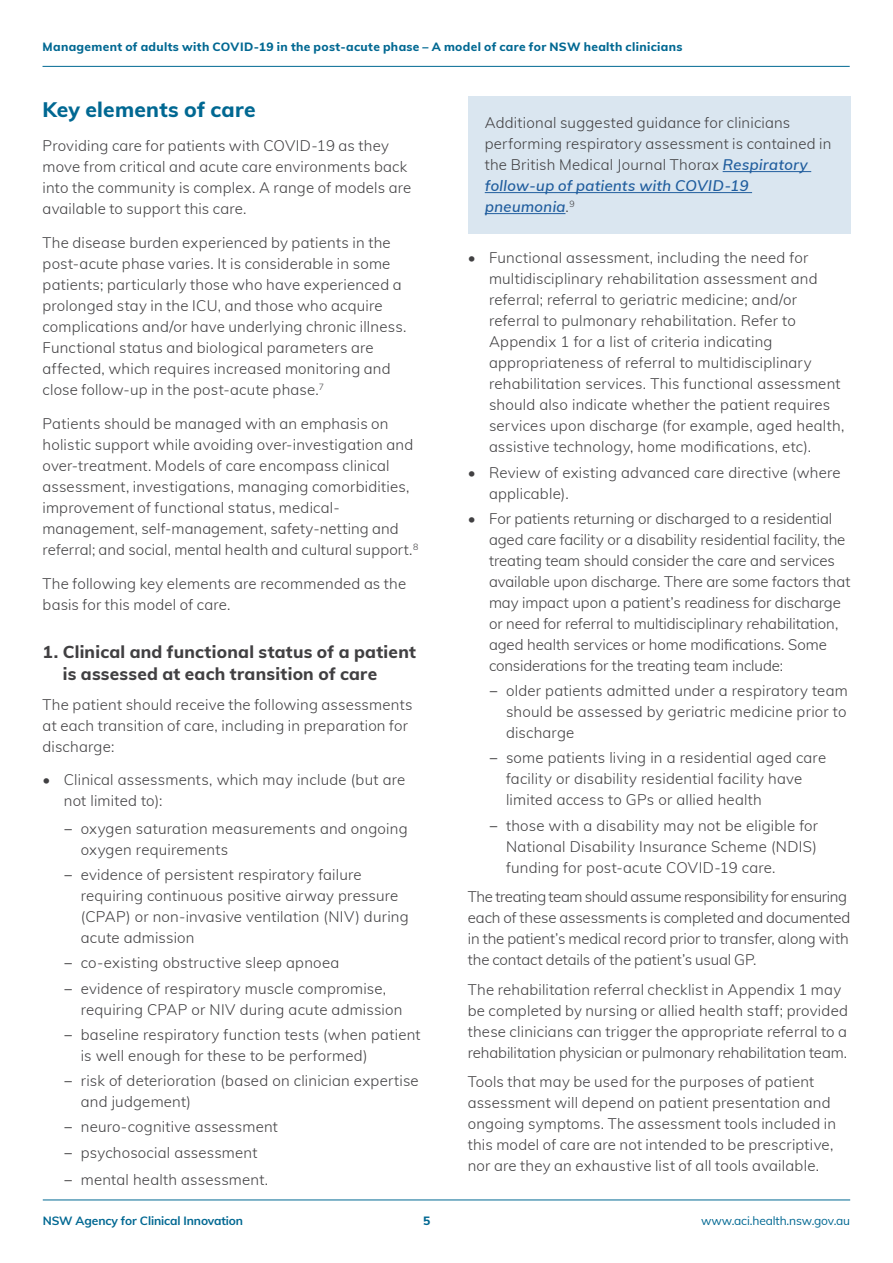
<style>
.page{position:relative;width:893px;height:1263px;background:#fff}
.page>*{position:absolute;margin:0;border:0;box-sizing:border-box;transform-origin:0 0}
.t1{font:800 21px "Muli";letter-spacing:.01em;color:#006892}
.t2{font:800 17.25px/22.5px "Muli";letter-spacing:.015em;color:#414042}
.t3{font:300 15px/21px "Muli";letter-spacing:.01em;color:#414042}
.t4{font:300 15px/21px "Muli";letter-spacing:-.01em;color:#414042}
.t5{font:800 12px "Muli";letter-spacing:.03em;color:#006892}
.t6{font:700 12px "Muli";letter-spacing:-.01em;color:#006892}
.t7{font:12px "Muli";letter-spacing:-.01em;color:#006892}
.s1{font-weight:400}
.s2{font-weight:600;font-style:italic;color:#215e9e}
</style>
<div class="page">
<hr style="left:43px;top:66px;width:807px;height:1px;background:#006892">
<hr style="left:43px;top:1199px;width:807px;height:1px;background:#006892">
<div style="left:468px;top:96px;width:382px;height:138px;background:#dae6f0"></div>
<hr style="left:723px;top:171px;width:88px;height:1px;background:#215e9e">
<hr style="left:485px;top:192px;width:267px;height:1px;background:#215e9e">
<hr style="left:485px;top:213px;width:80px;height:1px;background:#215e9e">
<p class="t5" style="left:43px;top:38px;width:641px">Management of adults with COVID-19 in the post-acute phase – A model of care for NSW health clinicians</p>
<h1 class="t1" style="left:43px;top:95px;width:215px">Key elements of care</h1>
<p class="t3" style="left:43px;top:135px;width:370px">Providing care for patients with COVID-19 as they move from critical and acute care environments back into the community is complex. A range of models are available to support this care.</p>
<p class="t3" style="left:43px;top:231px;width:366px">The disease burden experienced by patients in the post-acute phase varies. It is considerable in some patients; particularly those who have experienced a prolonged stay in the ICU, and those who acquire complications and/or have underlying chronic illness.<br>Functional status and biological parameters are affected, which requires increased monitoring and close follow-up in the post-acute phase.<sup>7</sup></p>
<p class="t3" style="left:43px;top:412px;width:377px">Patients should be managed with an emphasis on holistic support while avoiding over-investigation and over-treatment. Models of care encompass clinical assessment, investigations, managing comorbidities, improvement of functional status, medical&shy;management, self-management, safety-netting and referral; and social, mental health and cultural support.<sup>8</sup></p>
<p class="t3" style="left:43px;top:572px;width:365px">The following key elements are recommended as the basis for this model of care.</p>
<p class="t2" style="left:63px;top:639px;width:355px;text-indent:-20px">1. Clinical and functional status of a patient is assessed at each transition of care</p>
<p class="t3" style="left:43px;top:693px;width:372px">The patient should receive the following assessments at each transition of care, including in preparation for discharge:</p>
<p class="t3" style="left:64px;top:769px;width:343px;text-indent:-21px">• Clinical assessments, which may include (but are not limited to):</p>
<p class="t3" style="left:81px;top:817px;width:328px;text-indent:-17px"><span class="s1">−</span> oxygen saturation measurements and ongoing oxygen requirements</p>
<p class="t3" style="left:81px;top:863px;width:329px;text-indent:-17px"><span class="s1">−</span> evidence of persistent respiratory failure requiring continuous positive airway pressure (CPAP) or non-invasive ventilation (NIV) during acute admission</p>
<p class="t3" style="left:64px;top:949px;width:324px;line-height:25.2px"><span class="s1">−</span> co-existing obstructive sleep apnoea<br><span class="s1">−</span> evidence of respiratory muscle compromise,</p>
<p class="t3" style="left:64px;top:996px;width:358px;line-height:25.2px;text-align:center">requiring CPAP or NIV during acute admission<br><span class="s1">−</span> baseline respiratory function tests (when patient</p>
<p class="t3" style="left:64px;top:1042px;width:356px;line-height:25.2px;text-indent:17px">is well enough for these to be performed)<br><span class="s1">−</span> risk of deterioration (based on clinician expertise</p>
<p class="t3" style="left:64px;top:1088px;width:216px;line-height:25.2px;text-indent:17px">and judgement)<br><span class="s1">−</span> neuro-cognitive assessment <span class="s1">−</span> psychosocial assessment</p>
<p class="t3" style="left:64px;top:1168px;width:206px"><span class="s1">−</span> mental health assessment.</p>
<p class="t3" style="left:485px;top:112px;width:348px">Additional suggested guidance for clinicians performing respiratory assessment is contained in the British Medical Journal Thorax <span class="s2">Respiratory follow-up of patients with COVID-19 pneumonia</span>.<sup>9</sup></p>
<p class="t3" style="left:489px;top:247px;width:357px;text-indent:-21px">• Functional assessment, including the need for multidisciplinary rehabilitation assessment and referral; referral to geriatric medicine; and/or referral to pulmonary rehabilitation. Refer to Appendix 1 for a list of criteria indicating appropriateness of referral to multidisciplinary rehabilitation services. This functional assessment should also indicate whether the patient requires services upon discharge (for example, aged health, assistive technology, home modifications, etc).</p>
<p class="t3" style="left:489px;top:461px;width:353px;text-indent:-21px">• Review of existing advanced care directive (where applicable).</p>
<p class="t3" style="left:489px;top:507px;width:363px;text-indent:-21px">• For patients returning or discharged to a residential aged care facility or a disability residential facility, the treating team should consider the care and services available upon discharge. There are some factors that may impact upon a patient’s readiness for discharge or need for referral to multidisciplinary rehabilitation, aged health services or home modifications. Some considerations for the treating team include:</p>
<p class="t3" style="left:506px;top:679px;width:343px;text-align:justify;text-indent:-17px"><span class="s1">−</span> older patients admitted under a respiratory team should be assessed by geriatric medicine prior to discharge</p>
<p class="t3" style="left:506px;top:747px;width:322px;text-indent:-17px"><span class="s1">−</span> some patients living in a residential aged care facility or disability residential facility have limited access to GPs or allied health</p>
<p class="t3" style="left:506px;top:814px;width:314px;text-align:justify;text-indent:-17px"><span class="s1">−</span> those with a disability may not be eligible for National Disability Insurance Scheme (NDIS) funding for post-acute COVID-19 care.</p>
<p class="t4" style="left:468px;top:885px;width:384px">The treating team should assume responsibility for ensuring each of these assessments is completed and documented in the patient’s medical record prior to transfer, along with the contact details of the patient’s usual GP.</p>
<p class="t3" style="left:468px;top:978px;width:382px">The rehabilitation referral checklist in Appendix 1 may be completed by nursing or allied health staff; provided these clinicians can trigger the appropriate referral to a rehabilitation physician or pulmonary rehabilitation team.</p>
<p class="t3" style="left:468px;top:1070px;width:370px">Tools that may be used for the purposes of patient assessment will depend on patient presentation and ongoing symptoms. The assessment tools included in this model of care are not intended to be prescriptive, nor are they an exhaustive list of all tools available.</p>
<p class="t6" style="left:43px;top:1211px;width:202px">NSW Agency for Clinical Innovation</p>
<p class="t5" style="left:423px;top:1211px;width:9px">5</p>
<p class="t7" style="left:701px;top:1211px;width:150px">www.aci.health.nsw.gov.au</p>
</div>
